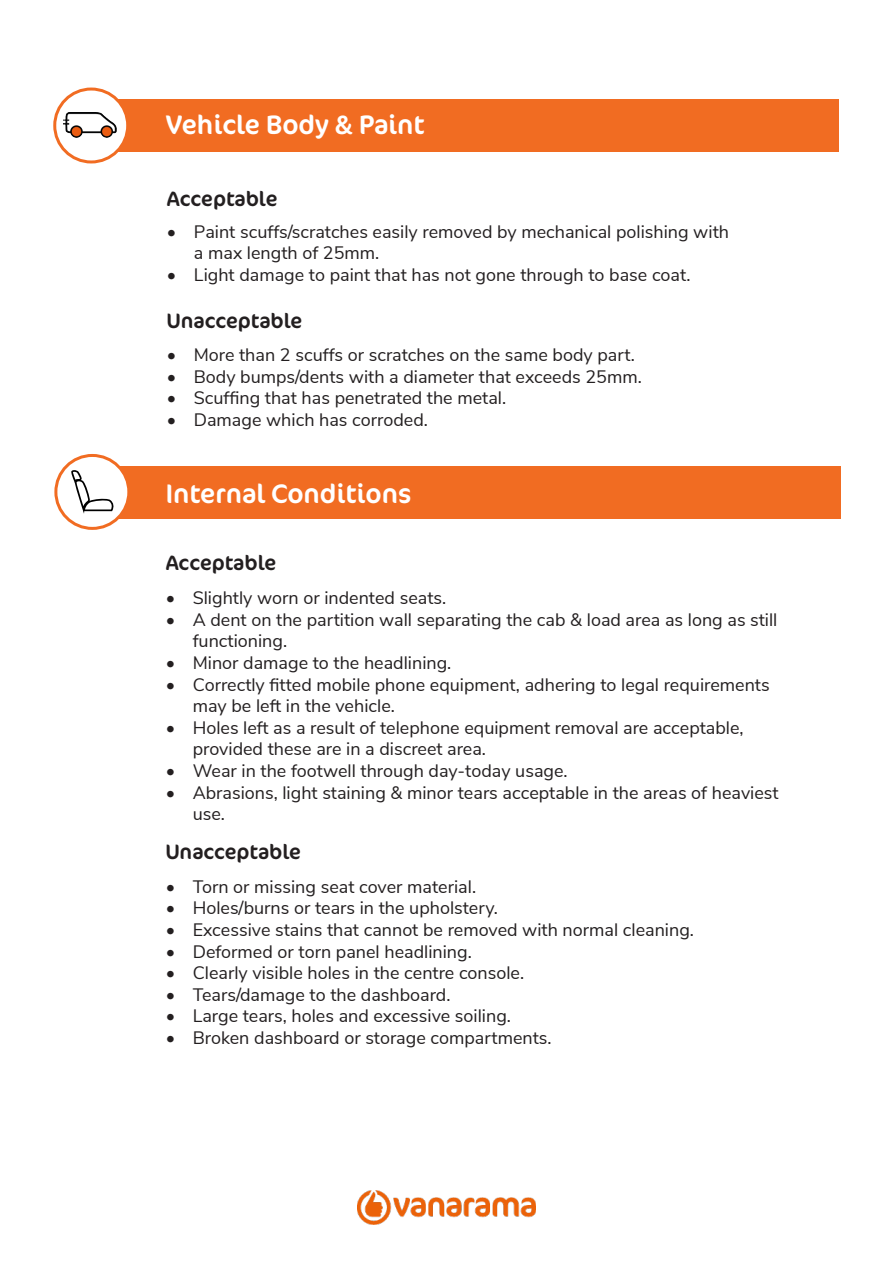
<style>
.page{position:relative;width:893px;height:1263px;background:#fff}
.page>*{position:absolute;margin:0;border:0;box-sizing:border-box;transform-origin:0 0}
.t1{font:27px "Cocon Pro";color:#fff}
.t2{font:21px "Cocon Pro";color:#231f20}
.t3{font:18px/21.6px "Nunito Sans";color:#231f20}
</style>
<div class="page">
<div style="left:104px;top:100px;width:735px;height:52px;background:#f16c22"></div>
<div style="left:55px;top:89px;width:73px;height:73px;background:#fff;border-radius:50%"></div>
<div style="left:53px;top:88px;width:76px;height:75px;border:3px solid #f16c22;border-radius:50%"></div>
<img style="left:63px;top:113px;width:54px;height:24px">
<div style="left:105px;top:466px;width:735px;height:52px;background:#f16c22"></div>
<div style="left:56px;top:455px;width:73px;height:73px;background:#fff;border-radius:50%"></div>
<div style="left:54px;top:454px;width:76px;height:76px;border:3px solid #f16c22;border-radius:50%"></div>
<svg style="left:71px;top:470px;width:43px;height:44px"></svg>
<img style="left:358px;top:1190px;width:177px;height:34px">
<p class="t1" style="left:166px;top:106px;width:260px">Vehicle Body &amp; Paint</p>
<p class="t2" style="left:167px;top:184px;width:112px">Acceptable</p>
<p class="t3" style="left:194px;top:219px;width:537px;text-indent:-27px">• Paint scuffs/scratches easily removed by mechanical polishing with a max length of 25mm.</p>
<p class="t3" style="left:167px;top:263px;width:525px">• Light damage to paint that has not gone through to base coat.</p>
<p class="t2" style="left:167px;top:306px;width:137px">Unacceptable</p>
<p class="t3" style="left:167px;top:343px;width:470px">• More than 2 scuffs or scratches on the same body part.</p>
<p class="t3" style="left:167px;top:364px;width:477px">• Body bumps/dents with a diameter that exceeds 25mm.</p>
<p class="t3" style="left:167px;top:386px;width:341px">• Scuffing that has penetrated the metal.</p>
<p class="t3" style="left:167px;top:408px;width:263px">• Damage which has corroded.</p>
<p class="t1" style="left:166px;top:475px;width:247px">Internal Conditions</p>
<p class="t2" style="left:166px;top:549px;width:112px">Acceptable</p>
<p class="t3" style="left:166px;top:586px;width:282px">• Slightly worn or indented seats.</p>
<p class="t3" style="left:193px;top:608px;width:586px;text-indent:-27px">• A dent on the partition wall separating the cab &amp; load area as long as still functioning.</p>
<p class="t3" style="left:166px;top:651px;width:287px">• Minor damage to the headlining.</p>
<p class="t3" style="left:193px;top:672px;width:578px;text-indent:-27px">• Correctly fitted mobile phone equipment, adhering to legal requirements may be left in the vehicle.</p>
<p class="t3" style="left:193px;top:716px;width:552px;text-indent:-27px">• Holes left as a result of telephone equipment removal are acceptable, provided these are in a discreet area.</p>
<p class="t3" style="left:166px;top:759px;width:404px">• Wear in the footwell through day-today usage.</p>
<p class="t3" style="left:193px;top:780px;width:587px;text-indent:-27px">• Abrasions, light staining &amp; minor tears acceptable in the areas of heaviest use.</p>
<p class="t2" style="left:166px;top:838px;width:137px">Unacceptable</p>
<p class="t3" style="left:166px;top:874px;width:312px">• Torn or missing seat cover material.</p>
<p class="t3" style="left:166px;top:896px;width:334px">• Holes/burns or tears in the upholstery.</p>
<p class="t3" style="left:166px;top:918px;width:530px">• Excessive stains that cannot be removed with normal cleaning.</p>
<p class="t3" style="left:166px;top:939px;width:308px">• Deformed or torn panel headlining.</p>
<p class="t3" style="left:166px;top:961px;width:360px">• Clearly visible holes in the centre console.</p>
<p class="t3" style="left:166px;top:982px;width:286px">• Tears/damage to the dashboard.</p>
<p class="t3" style="left:166px;top:1004px;width:347px">• Large tears, holes and excessive soiling.</p>
<p class="t3" style="left:166px;top:1026px;width:387px">• Broken dashboard or storage compartments.</p>
</div>
